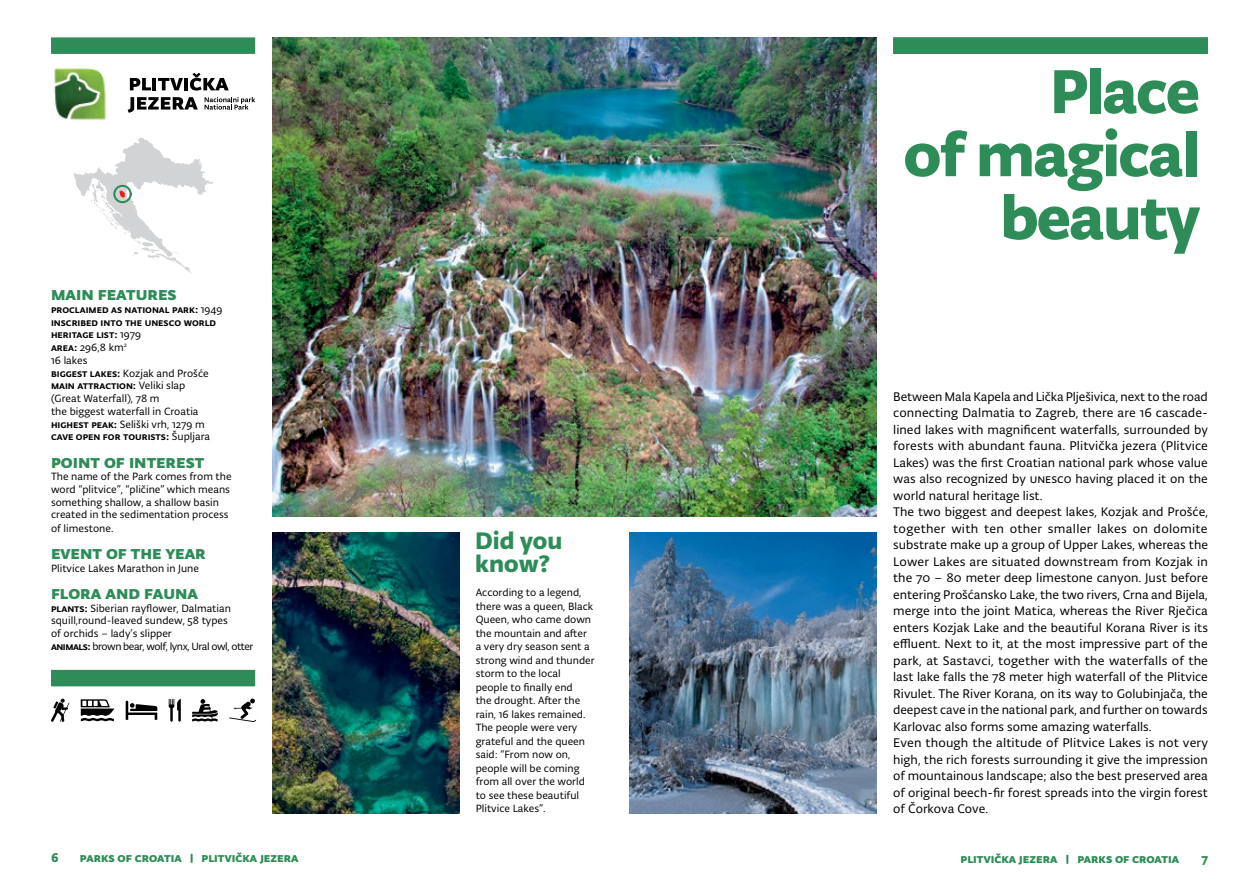
<style>
.page{position:relative;width:1259px;height:893px;background:#fff}
.page>*{position:absolute;margin:0;border:0;box-sizing:border-box;transform-origin:0 0}
.t1{font:700 66px/63px "Typonine Sans Pro";letter-spacing:-.025em;color:#2e8c58;text-align:right}
.t2{font:700 25.5px/22.5px "Typonine Sans Pro";color:#2e8c58}
.t3{font:700 19.5px "Typonine Sans Pro";color:#2e8c58}
.t4{font:700 13.5px "Typonine Sans Pro";color:#2e8c58}
.t5{font:13.35px/16.5px "Typonine Sans Pro Normal";color:#000}
.t6{font:11.25px/13.5px "Typonine Sans Pro Normal";color:#000}
.t7{font:500 11.25px/12.8px "Typonine Sans Pro";color:#000}
.s1{font-family:"Typonine Sans Pro Normal";font-weight:400}
.s2{font-family:"Typonine Sans Pro";font-weight:500}
</style>
<div class="page">
<svg style="left:191px;top:854px;width:2px;height:9px"></svg>
<svg style="left:1066px;top:855px;width:2px;height:9px"></svg>
<div style="left:51px;top:37px;width:204px;height:17px;background:#2e8c58"></div>
<div style="left:893px;top:37px;width:315px;height:17px;background:#2e8c58"></div>
<img style="left:629px;top:533px;width:247px;height:280px">
<img style="left:272px;top:37px;width:604px;height:479px">
<img style="left:272px;top:533px;width:187px;height:280px">
<svg style="left:130px;top:78px;width:53px;height:12px"></svg>
<hr style="left:184px;top:78px;width:4px;height:12px;background:#000">
<svg style="left:190px;top:73px;width:39px;height:18px"></svg>
<svg style="left:128px;top:97px;width:70px;height:16px"></svg>
<svg style="left:205px;top:97px;width:50px;height:13px"></svg>
<img style="left:53px;top:66px;width:54px;height:55px">
<svg style="left:74px;top:137px;width:139px;height:136px"></svg>
<div style="left:51px;top:670px;width:204px;height:16px;background:#2e8c58"></div>
<svg style="left:192px;top:699px;width:26px;height:22px"></svg>
<svg style="left:229px;top:698px;width:27px;height:24px"></svg>
<svg style="left:169px;top:698px;width:12px;height:24px"></svg>
<svg style="left:126px;top:701px;width:31px;height:19px"></svg>
<svg style="left:81px;top:699px;width:33px;height:22px"></svg>
<svg style="left:51px;top:699px;width:17px;height:23px"></svg>
<h3 class="t3" style="left:51px;top:282px;width:127px">main features</h3>
<p class="t7" style="left:51px;top:303px;width:173px">proclaimed as national park: <span class="s1">1949 </span>inscribed into the unesco world heritage list: <span class="s1">1979</span></p>
<p class="t6" style="left:51px;top:341px;width:159px;line-height:12.8px"><span class="s2">area:</span> 296,8 km<sup>2<br></sup>16 lakes<br><span class="s2">biggest lakes:</span> Kozjak and Prošće</p>
<p class="t7" style="left:51px;top:379px;width:136px">main attraction: <span class="s1">Veliki slap</span></p>
<p class="t6" style="left:51px;top:392px;width:155px;line-height:12.8px">(Great Waterfall), 78 m<br>the biggest waterfall in Croatia <span class="s2">highest peak:</span> Seliški vrh, 1279 m</p>
<p class="t7" style="left:51px;top:430px;width:161px">cave open for tourists: <span class="s1">Šupljara</span></p>
<h3 class="t3" style="left:51px;top:449px;width:155px">point of interest</h3>
<p class="t6" style="left:51px;top:470px;width:182px;line-height:12.9px">The name of the Park comes from the word “plitvice”, “pličine” which means something shallow, a shallow basin created in the sedimentation process of limestone.</p>
<h3 class="t3" style="left:51px;top:541px;width:156px">event of the year</h3>
<p class="t6" style="left:51px;top:561px;width:150px">Plitvice Lakes Marathon in June</p>
<h3 class="t3" style="left:51px;top:580px;width:149px">flora and fauna</h3>
<p class="t6" style="left:51px;top:601px;width:204px;line-height:12.8px"><span class="s2">plants:</span> Siberian rayflower, Dalmatian squill,round-leaved sundew, 58 types<br>of orchids – lady’s slipper<br><span class="s2">animals:</span> brown bear, wolf, lynx, Ural owl, otter</p>
<h2 class="t2" style="left:475px;top:530px;width:89px">Did you know?</h2>
<p class="t6" style="left:476px;top:586px;width:120px">According to a legend, there was a queen, Black<br>Queen, who came down the mountain and after a very dry season sent a strong wind and thunder storm to the local people to finally end<br>the drought. After the rain, 16 lakes remained.<br>The people were very grateful and the queen said: “From now on, people will be coming from all over the world to see these beautiful<br>Plitvice Lakes”.</p>
<h1 class="t1" style="left:903px;top:60px;width:298px">Place<br>of magical beauty</h1>
<p class="t5" style="left:893px;top:388px;width:316px">Between Mala Kapela and Lička Plješivica, next to the road connecting Dalmatia to Zagreb, there are 16 cascade&shy;lined lakes with magnificent waterfalls, surrounded by forests with abundant fauna. Plitvička jezera (Plitvice Lakes) was the first Croatian national park whose value was also recognized by unesco having placed it on the world natural heritage list.<br>The two biggest and deepest lakes, Kozjak and Prošće, together with ten other smaller lakes on dolomite substrate make up a group of Upper Lakes, whereas the Lower Lakes are situated downstream from Kozjak in the 70 – 80 meter deep limestone canyon. Just before entering Prošćansko Lake, the two rivers, Crna and Bijela, merge into the joint Matica, whereas the River Rječica enters Kozjak Lake and the beautiful Korana River is its effluent. Next to it, at the most impressive part of the park, at Sastavci, together with the waterfalls of the last lake falls the 78 meter high waterfall of the Plitvice Rivulet. The River Korana, on its way to Golubinjača, the deepest cave in the national park, and further on towards Karlovac also forms some amazing waterfalls.<br>Even though the altitude of Plitvice Lakes is not very high, the rich forests surrounding it give the impression of mountainous landscape; also the best preserved area of original beech-fir forest spreads into the virgin forest of Čorkova Cove.</p>
<p class="t4" style="left:202px;top:849px;width:98px">plitvička jezera</p>
<p class="t4" style="left:51px;top:849px;width:9px">6</p>
<p class="t4" style="left:80px;top:849px;width:103px">parks of croatia</p>
<p class="t4" style="left:960px;top:850px;width:98px">plitvička jezera</p>
<p class="t4" style="left:1077px;top:850px;width:103px">parks of croatia</p>
<p class="t4" style="left:1201px;top:850px;width:8px">7</p>
</div>
